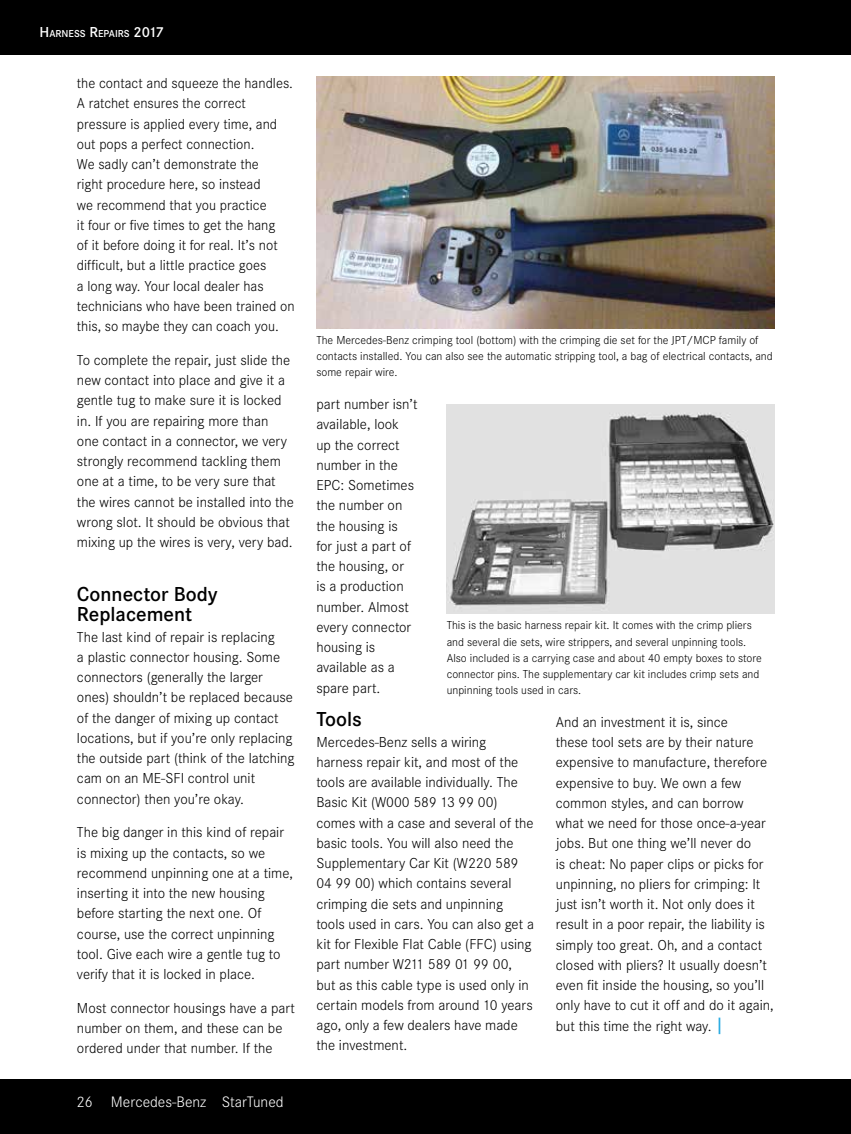
<style>
.page{position:relative;width:851px;height:1134px;background:#fff}
.page>*{position:absolute;margin:0;border:0;box-sizing:border-box;transform-origin:0 0}
.t1{font:600 21px/20.2px "Corporate S";color:#000}
.t2{font:300 15.75px "Corporate S";color:#fff}
.t3{font:300 15px/20.2px "Corporate S";color:#000}
.t4{font:300 12px/16.2px "Corporate S";color:#000}
.t5{font:600 10.5px "Corporate S";color:#fff}
.s1{font-size:15px}
.s2{font-weight:600;font-size:16.5px;color:#27aae1}
</style>
<div class="page">
<div style="left:0;top:1079px;width:850px;height:55px;background:#000"></div>
<div style="left:0;top:0;width:850px;height:55px;background:#000"></div>
<img style="left:316px;top:77px;width:458px;height:251px">
<img style="left:447px;top:404px;width:327px;height:210px">
<p class="t5" style="left:39px;top:27px;width:126px"><span class="s1">H</span>ARNESS <span class="s1">R</span>EPAIRS <span class="s1">2017</span></p>
<p class="t3" style="left:77px;top:73px;width:219px">the contact and squeeze the handles.<br>A ratchet ensures the correct pressure is applied every time, and out pops a perfect connection.<br>We sadly can’t demonstrate the<br>right procedure here, so instead<br>we recommend that you practice<br>it four or five times to get the hang<br>of it before doing it for real. It’s not difficult, but a little practice goes<br>a long way. Your local dealer has technicians who have been trained on this, so maybe they can coach you.</p>
<p class="t3" style="left:77px;top:350px;width:218px">To complete the repair, just slide the new contact into place and give it a gentle tug to make sure it is locked in. If you are repairing more than one contact in a connector, we very strongly recommend tackling them one at a time, to be very sure that the wires cannot be installed into the wrong slot. It should be obvious that mixing up the wires is very, very bad.</p>
<h1 class="t1" style="left:77px;top:584px;width:142px">Connector Body<br>Replacement</h1>
<p class="t3" style="left:77px;top:627px;width:219px">The last kind of repair is replacing<br>a plastic connector housing. Some connectors (generally the larger ones) shouldn’t be replaced because of the danger of mixing up contact locations, but if you’re only replacing the outside part (think of the latching cam on an ME-SFI control unit connector) then you’re okay.</p>
<p class="t3" style="left:77px;top:823px;width:217px">The big danger in this kind of repair is mixing up the contacts, so we recommend unpinning one at a time, inserting it into the new housing before starting the next one. Of course, use the correct unpinning tool. Give each wire a gentle tug to verify that it is locked in place.</p>
<p class="t3" style="left:77px;top:998px;width:219px">Most connector housings have a part number on them, and these can be ordered under that number. If the</p>
<p class="t2" style="left:76px;top:1093px;width:209px">26 Mercedes-Benz StarTuned</p>
<p class="t4" style="left:316px;top:332px;width:458px">The Mercedes-Benz crimping tool (bottom) with the crimping die set for the JPT/MCP family of contacts installed. You can also see the automatic stripping tool, a bag of electrical contacts, and some repair wire.</p>
<p class="t3" style="left:316px;top:394px;width:103px">part number isn’t available, look<br>up the correct number in the<br>EPC: Sometimes the number on the housing is<br>for just a part of the housing, or<br>is a production number. Almost every connector housing is available as a spare part.</p>
<h1 class="t1" style="left:316px;top:710px;width:47px">Tools</h1>
<p class="t3" style="left:316px;top:732px;width:219px">Mercedes-Benz sells a wiring harness repair kit, and most of the tools are available individually. The<br>Basic Kit (W000 589 13 99 00) comes with a case and several of the basic tools. You will also need the<br>Supplementary Car Kit (W220 589<br>04 99 00) which contains several crimping die sets and unpinning tools used in cars. You can also get a kit for Flexible Flat Cable (FFC) using part number W211 589 01 99 00, but as this cable type is used only in certain models from around 10 years ago, only a few dealers have made the investment.</p>
<p class="t4" style="left:447px;top:618px;width:317px">This is the basic harness repair kit. It comes with the crimp pliers and several die sets, wire strippers, and several unpinning tools.<br>Also included is a carrying case and about 40 empty boxes to store connector pins. The supplementary car kit includes crimp sets and unpinning tools used in cars.</p>
<p class="t3" style="left:556px;top:712px;width:219px">And an investment it is, since<br>these tool sets are by their nature expensive to manufacture, therefore expensive to buy. We own a few common styles, and can borrow what we need for those once-a-year jobs. But one thing we’ll never do<br>is cheat: No paper clips or picks for unpinning, no pliers for crimping: It just isn’t worth it. Not only does it result in a poor repair, the liability is simply too great. Oh, and a contact closed with pliers? It usually doesn’t even fit inside the housing, so you’ll only have to cut it off and do it again, but this time the right way. <span class="s2">|</span></p>
</div>
